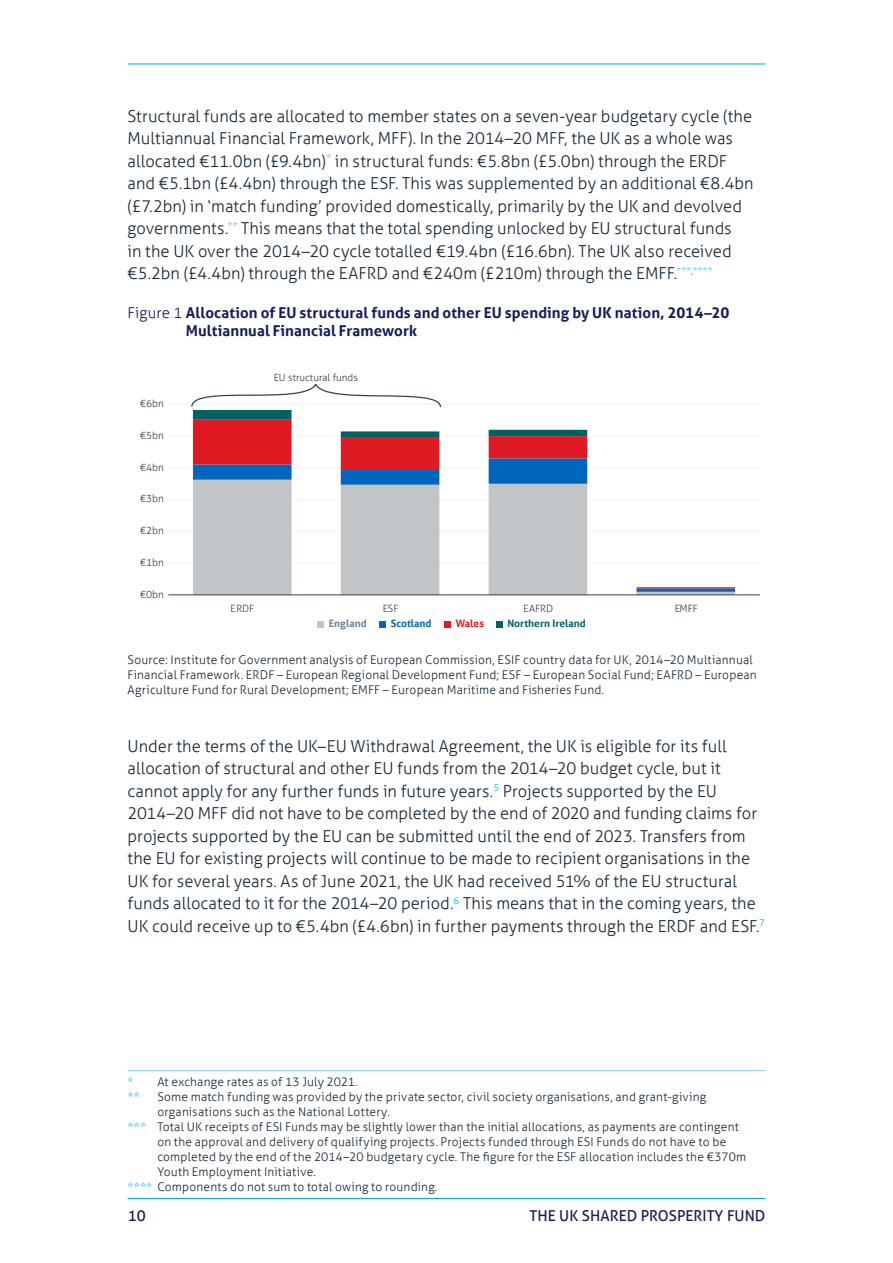
<style>
.page{position:relative;width:893px;height:1263px;background:#fff}
.page>*{position:absolute;margin:0;border:0;box-sizing:border-box;transform-origin:0 0}
.Body_copy_11_15{font:300 16.5px/22.5px "Aller";color:#172938}
.Figure_head_10_12{font:700 15px/18px "Aller";letter-spacing:.01em;color:#171c5c}
.t1{font:15px "Aller";color:#171c5c}
.Body_text_footnotes{font:300 12px/15px "Aller";letter-spacing:.015em;color:#172938}
.Table_source{font:300 12px/15px "Aller";letter-spacing:.015em;color:#172938}
.Body_text_footnotes-2{font:300 12px "Aller";color:#00a6db}
.t2{font:700 10.2px "Aller";color:#016261}
.t3{font:700 10.2px "Aller";color:#0065bd}
.t4{font:700 10.2px "Aller";color:#6c8497}
.t5{font:700 10.2px "Aller";color:#e01a22}
.t6{font:300 10.05px "Aller";color:#333f48}
.t7{font:300 9.9px "Aller";color:#333f48}
.s1{font-weight:300}
.s2{color:#00a6db}
</style>
<div class="page">
<hr style="left:128px;top:64px;width:637px;height:1px;background:#00a6db">
<hr style="left:128px;top:1198px;width:637px;height:1px;background:#00a6db">
<hr style="left:168px;top:404px;width:592px;height:1px;background:#f3f3f4">
<hr style="left:168px;top:436px;width:592px;height:1px;background:#f3f3f4">
<hr style="left:168px;top:468px;width:592px;height:1px;background:#f3f3f4">
<hr style="left:168px;top:499px;width:592px;height:1px;background:#f3f3f4">
<hr style="left:168px;top:531px;width:592px;height:1px;background:#f3f3f4">
<hr style="left:168px;top:563px;width:592px;height:1px;background:#f3f3f4">
<svg style="left:193px;top:588px;width:542px;height:4px;fill:#c1c5c8"></svg>
<svg style="left:193px;top:410px;width:542px;height:178px"></svg>
<hr style="left:168px;top:594px;width:592px;height:1px;background:#333f48">
<div style="left:317px;top:621px;width:7px;height:6px;background:#c1c5c8"></div>
<div style="left:379px;top:621px;width:7px;height:6px;background:#0065bd"></div>
<div style="left:444px;top:621px;width:7px;height:6px;background:#e01a22"></div>
<svg style="left:496px;top:621px;width:6px;height:6px"></svg>
<svg style="left:191px;top:384px;width:251px;height:24px"></svg>
<hr style="left:128px;top:1070px;width:637px;height:1px;background:#81ccec">
<p class="Body_copy_11_15" style="left:128px;top:104px;width:627px">Structural funds are allocated to member states on a seven-year budgetary cycle (the Multiannual Financial Framework, MFF). In the 2014–20 MFF, the UK as a whole was allocated €11.0bn (£9.4bn)<sup>*</sup> in structural funds: €5.8bn (£5.0bn) through the ERDF and €5.1bn (£4.4bn) through the ESF. This was supplemented by an additional €8.4bn (£7.2bn) in ‘match funding’ provided domestically, primarily by the UK and devolved governments.<sup>**</sup> This means that the total spending unlocked by EU structural funds<br>in the UK over the 2014–20 cycle totalled €19.4bn (£16.6bn). The UK also received €5.2bn (£4.4bn) through the EAFRD and €240m (£210m) through the EMFF.<sup>***,****</sup></p>
<p class="Figure_head_10_12" style="left:186px;top:304px;width:545px;text-indent:-58px"><span class="s1">Figure 1</span> Allocation of EU structural funds and other EU spending by UK nation, 2014–20<br>Multiannual Financial Framework</p>
<p class="t6" style="left:140px;top:397px;width:25px">€6bn</p>
<p class="t6" style="left:140px;top:429px;width:25px">€5bn</p>
<p class="t6" style="left:140px;top:461px;width:25px">€4bn</p>
<p class="t6" style="left:140px;top:493px;width:25px">€3bn</p>
<p class="t6" style="left:140px;top:524px;width:25px">€2bn</p>
<p class="t6" style="left:140px;top:556px;width:25px">€1bn</p>
<p class="t6" style="left:140px;top:588px;width:25px">€0bn</p>
<p class="t7" style="left:274px;top:371px;width:86px">EU structural funds</p>
<p class="t6" style="left:231px;top:602px;width:25px">ERDF</p>
<p class="t6" style="left:383px;top:602px;width:17px">ESF</p>
<p class="t6" style="left:524px;top:602px;width:31px">EAFRD</p>
<p class="t6" style="left:674px;top:602px;width:25px">EMFF</p>
<p class="t4" style="left:329px;top:617px;width:39px">England</p>
<p class="t3" style="left:391px;top:617px;width:42px">Scotland</p>
<p class="t5" style="left:456px;top:617px;width:30px">Wales</p>
<p class="t2" style="left:507px;top:617px;width:80px">Northern Ireland</p>
<p class="Table_source" style="left:128px;top:653px;width:631px">Source: Institute for Government analysis of European Commission, ESIF country data for UK, 2014–20 Multiannual<br>Financial Framework. ERDF – European Regional Development Fund; ESF – European Social Fund; EAFRD – European<br>Agriculture Fund for Rural Development; EMFF – European Maritime and Fisheries Fund.</p>
<p class="Body_copy_11_15" style="left:128px;top:734px;width:639px">Under the terms of the UK–EU Withdrawal Agreement, the UK is eligible for its full allocation of structural and other EU funds from the 2014–20 budget cycle, but it cannot apply for any further funds in future years.<sup>5</sup> Projects supported by the EU 2014–20 MFF did not have to be completed by the end of 2020 and funding claims for projects supported by the EU can be submitted until the end of 2023. Transfers from the EU for existing projects will continue to be made to recipient organisations in the UK for several years. As of June 2021, the UK had received 51% of the EU structural funds allocated to it for the 2014–20 period.<sup>6</sup> This means that in the coming years, the UK could receive up to €5.4bn (£4.6bn) in further payments through the ERDF and ESF.<sup>7</sup></p>
<p class="Body_text_footnotes" style="left:128px;top:1074px;width:232px"><span class="s2">*</span> At exchange rates as of 13 July 2021.</p>
<p class="Body_text_footnotes-2" style="left:128px;top:1089px;width:14px">**</p>
<p class="Body_text_footnotes" style="left:157px;top:1089px;width:550px">Some match funding was provided by the private sector, civil society organisations, and grant-giving organisations such as the National Lottery.</p>
<p class="Body_text_footnotes" style="left:157px;top:1119px;width:590px;text-indent:-30px"><span class="s2">***</span> Total UK receipts of ESI Funds may be slightly lower than the initial allocations, as payments are contingent on the approval and delivery of qualifying projects. Projects funded through ESI Funds do not have to be completed by the end of the 2014–20 budgetary cycle. The figure for the ESF allocation includes the €370m Youth Employment Initiative.</p>
<p class="Body_text_footnotes" style="left:128px;top:1179px;width:312px"><span class="s2">****</span> Components do not sum to total owing to rounding.</p>
<p class="t1" style="left:128px;top:1206px;width:19px">10</p>
<p class="t1" style="left:529px;top:1206px;width:237px">THE UK SHARED PROSPERITY FUND</p>
</div>
